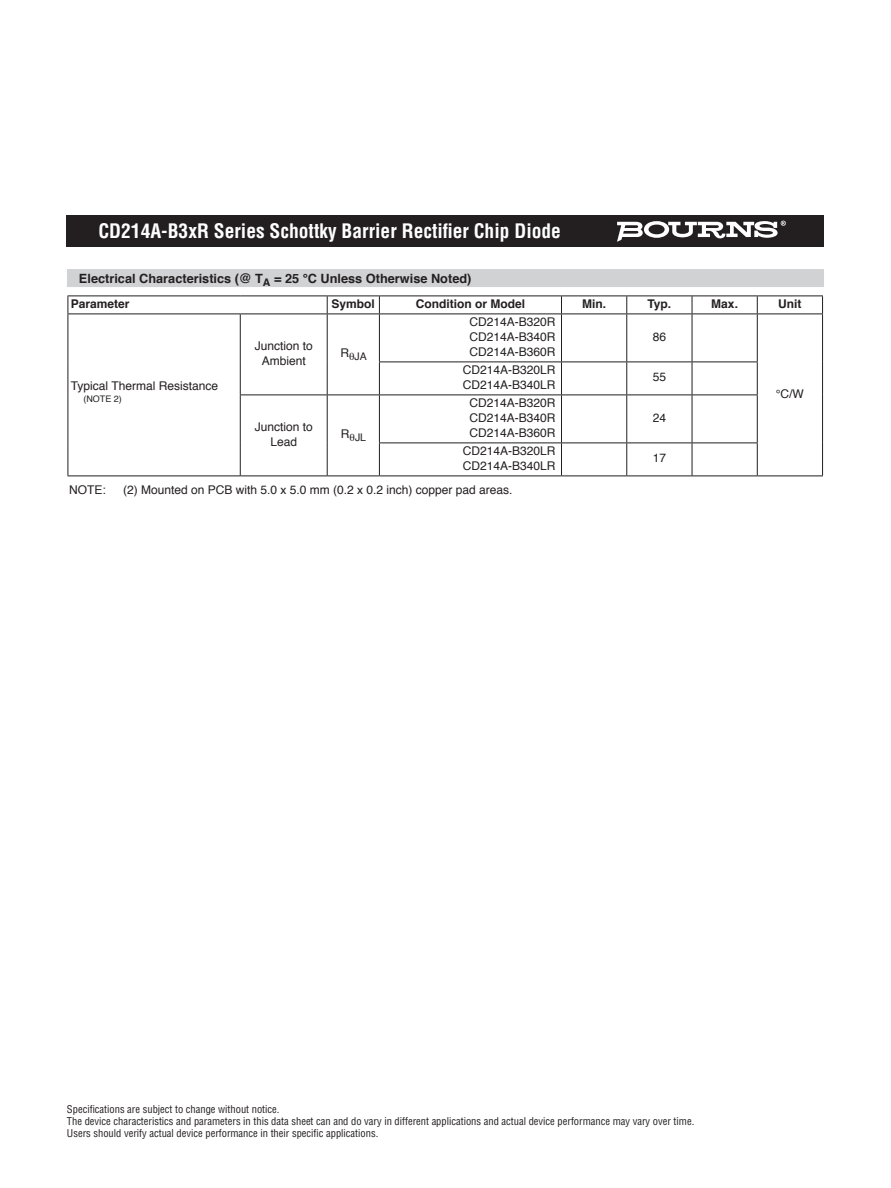
<style>
.page{position:relative;width:891px;height:1188px;background:#fff}
.page>*{position:absolute;margin:0;border:0;box-sizing:border-box;transform-origin:0 0}
.t1{font:700 condensed 24px "Helvetica";color:#fff}
.t2{font:700 condensed 19.5px "Helvetica";color:#fff}
.t3{font:700 12.75px "Helvetica";color:#231f20}
.negative_type_header{font:12px/15px "Helvetica";color:#231f20;text-align:center}
.negative_type_header-2{font:700 12px "Helvetica";color:#231f20}
.negative_type_header-3{font:condensed 10.5px "Helvetica";color:#231f20}
.negative_type_header-4{font:10.5px "Helvetica";color:#231f20}
.negative_type_header-5{font:9px "Helvetica";color:#231f20}
</style>
<div class="page">
<div style="left:67px;top:215px;width:757px;height:32px;background:#231f20"></div>
<svg style="left:617px;top:221px;width:169px;height:21px"></svg>
<div style="left:67px;top:269px;width:757px;height:18px;background:#d1d2d4"></div>
<hr style="left:68px;top:296px;width:172px;height:1px;background:#231f20">
<svg style="left:68px;top:296px;width:1px;height:18px"></svg>
<hr style="left:240px;top:296px;width:87px;height:1px;background:#231f20">
<hr style="left:327px;top:296px;width:52px;height:1px;background:#231f20">
<svg style="left:327px;top:296px;width:1px;height:18px"></svg>
<hr style="left:379px;top:296px;width:183px;height:1px;background:#231f20">
<svg style="left:379px;top:296px;width:1px;height:18px"></svg>
<hr style="left:562px;top:296px;width:65px;height:1px;background:#231f20">
<svg style="left:561px;top:296px;width:1px;height:18px"></svg>
<hr style="left:627px;top:296px;width:65px;height:1px;background:#231f20">
<svg style="left:626px;top:296px;width:1px;height:18px"></svg>
<hr style="left:692px;top:296px;width:65px;height:1px;background:#231f20">
<svg style="left:692px;top:296px;width:1px;height:18px"></svg>
<hr style="left:757px;top:296px;width:66px;height:1px;background:#231f20">
<svg style="left:757px;top:296px;width:1px;height:18px"></svg>
<svg style="left:822px;top:296px;width:1px;height:18px"></svg>
<hr style="left:68px;top:314px;width:172px;height:1px;background:#231f20">
<hr style="left:68px;top:314px;width:1px;height:48px;background:#231f20">
<hr style="left:240px;top:314px;width:87px;height:1px;background:#231f20">
<hr style="left:240px;top:314px;width:1px;height:48px;background:#231f20">
<hr style="left:327px;top:314px;width:52px;height:1px;background:#231f20">
<hr style="left:327px;top:314px;width:1px;height:48px;background:#231f20">
<hr style="left:379px;top:314px;width:183px;height:1px;background:#231f20">
<hr style="left:379px;top:314px;width:1px;height:48px;background:#231f20">
<hr style="left:562px;top:314px;width:65px;height:1px;background:#231f20">
<hr style="left:561px;top:314px;width:1px;height:48px;background:#231f20">
<hr style="left:627px;top:314px;width:65px;height:1px;background:#231f20">
<hr style="left:626px;top:314px;width:1px;height:48px;background:#231f20">
<hr style="left:692px;top:314px;width:65px;height:1px;background:#231f20">
<hr style="left:692px;top:314px;width:1px;height:48px;background:#231f20">
<hr style="left:757px;top:314px;width:66px;height:1px;background:#231f20">
<hr style="left:757px;top:314px;width:1px;height:48px;background:#231f20">
<hr style="left:822px;top:314px;width:1px;height:48px;background:#231f20">
<hr style="left:68px;top:362px;width:1px;height:33px;background:#231f20">
<hr style="left:240px;top:362px;width:1px;height:33px;background:#231f20">
<hr style="left:327px;top:362px;width:1px;height:33px;background:#231f20">
<hr style="left:379px;top:362px;width:183px;height:1px;background:#231f20">
<hr style="left:379px;top:362px;width:1px;height:33px;background:#231f20">
<hr style="left:562px;top:362px;width:65px;height:1px;background:#231f20">
<hr style="left:561px;top:362px;width:1px;height:33px;background:#231f20">
<hr style="left:627px;top:362px;width:65px;height:1px;background:#231f20">
<hr style="left:626px;top:362px;width:1px;height:33px;background:#231f20">
<hr style="left:692px;top:362px;width:66px;height:1px;background:#231f20">
<hr style="left:692px;top:362px;width:1px;height:33px;background:#231f20">
<hr style="left:757px;top:362px;width:1px;height:33px;background:#231f20">
<hr style="left:822px;top:362px;width:1px;height:33px;background:#231f20">
<hr style="left:68px;top:395px;width:1px;height:48px;background:#231f20">
<hr style="left:240px;top:395px;width:87px;height:1px;background:#231f20">
<hr style="left:240px;top:395px;width:1px;height:48px;background:#231f20">
<hr style="left:327px;top:395px;width:52px;height:1px;background:#231f20">
<hr style="left:327px;top:395px;width:1px;height:48px;background:#231f20">
<hr style="left:379px;top:395px;width:183px;height:1px;background:#231f20">
<hr style="left:379px;top:395px;width:1px;height:48px;background:#231f20">
<hr style="left:562px;top:395px;width:65px;height:1px;background:#231f20">
<hr style="left:561px;top:395px;width:1px;height:48px;background:#231f20">
<hr style="left:627px;top:395px;width:65px;height:1px;background:#231f20">
<hr style="left:626px;top:395px;width:1px;height:48px;background:#231f20">
<hr style="left:692px;top:395px;width:66px;height:1px;background:#231f20">
<hr style="left:692px;top:395px;width:1px;height:48px;background:#231f20">
<hr style="left:757px;top:395px;width:1px;height:48px;background:#231f20">
<hr style="left:822px;top:395px;width:1px;height:48px;background:#231f20">
<hr style="left:68px;top:443px;width:1px;height:33px;background:#231f20">
<hr style="left:240px;top:443px;width:1px;height:33px;background:#231f20">
<hr style="left:327px;top:443px;width:1px;height:33px;background:#231f20">
<hr style="left:379px;top:443px;width:183px;height:1px;background:#231f20">
<hr style="left:379px;top:443px;width:1px;height:33px;background:#231f20">
<hr style="left:562px;top:443px;width:65px;height:1px;background:#231f20">
<hr style="left:561px;top:443px;width:1px;height:33px;background:#231f20">
<hr style="left:627px;top:443px;width:65px;height:1px;background:#231f20">
<hr style="left:626px;top:443px;width:1px;height:33px;background:#231f20">
<hr style="left:692px;top:443px;width:66px;height:1px;background:#231f20">
<hr style="left:692px;top:443px;width:1px;height:33px;background:#231f20">
<hr style="left:757px;top:443px;width:1px;height:33px;background:#231f20">
<hr style="left:822px;top:443px;width:1px;height:33px;background:#231f20">
<hr style="left:68px;top:476px;width:172px;height:1px;background:#231f20">
<hr style="left:240px;top:476px;width:87px;height:1px;background:#231f20">
<hr style="left:327px;top:476px;width:52px;height:1px;background:#231f20">
<hr style="left:379px;top:476px;width:183px;height:1px;background:#231f20">
<hr style="left:562px;top:476px;width:65px;height:1px;background:#231f20">
<hr style="left:627px;top:476px;width:65px;height:1px;background:#231f20">
<hr style="left:692px;top:476px;width:65px;height:1px;background:#231f20">
<hr style="left:757px;top:476px;width:66px;height:1px;background:#231f20">
<p class="t1" style="left:125px;top:215px;width:423px">3312 - 2 mm SMD Trimming Potentiometer</p>
<p class="t2" style="left:98px;top:220px;width:464px">CD214A-B3xR Series Schottky Barrier Rectifier Chip Diode</p>
<p class="t3" style="left:79px;top:268px;width:394px">Electrical Characteristics (@ T<sub>A</sub> = 25 °C Unless Otherwise Noted)</p>
<p class="negative_type_header-2" style="left:71px;top:294px;width:60px">Parameter</p>
<p class="negative_type_header-2" style="left:332px;top:294px;width:45px">Symbol</p>
<p class="negative_type_header-2" style="left:416px;top:294px;width:111px">Condition or Model</p>
<p class="negative_type_header-2" style="left:582px;top:294px;width:25px">Min.</p>
<p class="negative_type_header-2" style="left:648px;top:294px;width:25px">Typ.</p>
<p class="negative_type_header-2" style="left:711px;top:294px;width:28px">Max.</p>
<p class="negative_type_header-2" style="left:778px;top:294px;width:25px">Unit</p>
<p class="negative_type_header" style="left:71px;top:379px;width:149px">Typical Thermal Resistance</p>
<p class="negative_type_header-5" style="left:83px;top:392px;width:40px">(NOTE 2)</p>
<p class="negative_type_header" style="left:255px;top:339px;width:60px">Junction to<br>Ambient</p>
<p class="negative_type_header-4" style="left:340px;top:349px;width:28px"><sup>R</sup> JA</p>
<p class="negative_type_header" style="left:255px;top:420px;width:60px">Junction to<br>Lead</p>
<p class="negative_type_header-4" style="left:341px;top:430px;width:27px"><sup>R</sup> JL</p>
<p class="negative_type_header" style="left:469px;top:315px;width:88px;text-align:justify">CD214A-B320R CD214A-B340R CD214A-B360R</p>
<p class="negative_type_header" style="left:653px;top:330px;width:15px">86</p>
<p class="negative_type_header" style="left:463px;top:363px;width:94px;text-align:left">CD214A-B320LR<br>CD214A-B340LR</p>
<p class="negative_type_header" style="left:653px;top:370px;width:15px">55</p>
<p class="negative_type_header" style="left:469px;top:396px;width:88px;text-align:justify">CD214A-B320R CD214A-B340R CD214A-B360R</p>
<p class="negative_type_header" style="left:653px;top:411px;width:15px">24</p>
<p class="negative_type_header" style="left:463px;top:444px;width:94px;text-align:left">CD214A-B320LR<br>CD214A-B340LR</p>
<p class="negative_type_header" style="left:653px;top:451px;width:15px">17</p>
<p class="negative_type_header" style="left:69px;top:482px;width:38px">NOTE:</p>
<p class="negative_type_header" style="left:123px;top:482px;width:391px">(2) Mounted on PCB with 5.0 x 5.0 mm (0.2 x 0.2 inch) copper pad areas.</p>
<p class="negative_type_header" style="left:776px;top:387px;width:30px">°C/W</p>
<p class="negative_type_header-3" style="left:67px;top:1102px;width:214px">Specifications are subject to change without notice.</p>
<p class="negative_type_header-3" style="left:67px;top:1114px;width:629px">The device characteristics and parameters in this data sheet can and do vary in different applications and actual device performance may vary over time.</p>
<p class="negative_type_header-3" style="left:67px;top:1126px;width:313px">Users should verify actual device performance in their specific applications.</p>
</div>
